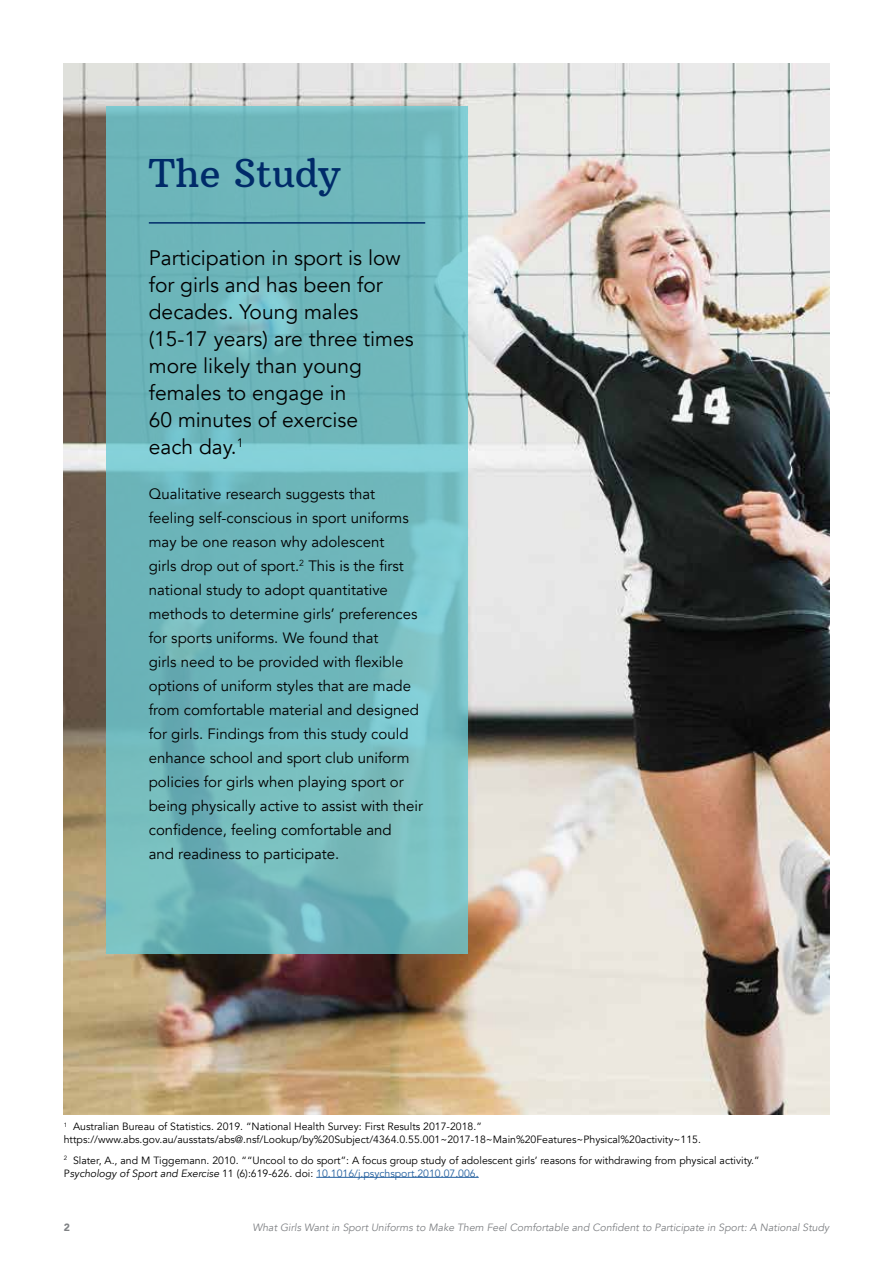
<style>
.page{position:relative;width:893px;height:1263px;background:#fff}
.page>*{position:absolute;margin:0;border:0;box-sizing:border-box;transform-origin:0 0}
.t1{font:39px "Arbutus Slab";color:#002b69}
.t2{font:21px/27px "Avenir";color:#000}
.t3{font:15px/24px "Avenir";color:#000}
.t4{font:10.5px/12.6px "Avenir";color:#000}
.t5{font:italic 10.5px "Avenir";color:#808285}
.t6{font:900 10.5px "Avenir";color:#808285}
.s1{font-style:italic}
.s2{color:#215e9e}
</style>
<div class="page">
<img style="left:64px;top:64px;width:765px;height:1050px">
<svg style="left:106px;top:106px;width:362px;height:848px;background:#71b9bd"></svg>
<hr style="left:149px;top:222px;width:276px;height:2px;background:#002b69">
<hr style="left:316px;top:1177px;width:163px;height:1px;background:#215e9e">
<h1 class="t1" style="left:149px;top:149px;width:193px">The Study</h1>
<h2 class="t2" style="left:149px;top:245px;width:266px">Participation in sport is low for girls and has been for decades. Young males (15-17 years) are three times more likely than young females to engage in<br>60 minutes of exercise<br>each day.<sup>1</sup></h2>
<p class="t3" style="left:149px;top:482px;width:276px">Qualitative research suggests that feeling self-conscious in sport uniforms may be one reason why adolescent<br>girls drop out of sport.<sup>2</sup> This is the first national study to adopt quantitative methods to determine girls’ preferences for sports uniforms. We found that<br>girls need to be provided with flexible options of uniform styles that are made from comfortable material and designed for girls. Findings from this study could enhance school and sport club uniform policies for girls when playing sport or being physically active to assist with their confidence, feeling comfortable and<br>and readiness to participate.</p>
<p class="t4" style="left:64px;top:1120px;width:639px"><sup>1</sup> Australian Bureau of Statistics. 2019. “National Health Survey: First Results 2017-2018.” https://www.abs.gov.au/ausstats/abs@.nsf/Lookup/by%20Subject/4364.0.55.001~2017-18~Main%20Features~Physical%20activity~115.</p>
<p class="t4" style="left:64px;top:1154px;width:697px"><sup>2</sup> Slater, A., and M Tiggemann. 2010. ““Uncool to do sport”: A focus group study of adolescent girls’ reasons for withdrawing from physical activity.”<br>P<span class="s1">sychology of Sport and Exercise</span> 11 (6):619-626. doi: <span class="s2">10.1016/j.psychsport.2010.07.006.</span></p>
<p class="t6" style="left:64px;top:1218px;width:8px">2</p>
<p class="t5" style="left:252px;top:1221px;width:578px">What Girls Want in Sport Uniforms to Make Them Feel Comfortable and Confident to Participate in Sport: A National Study</p>
</div>
